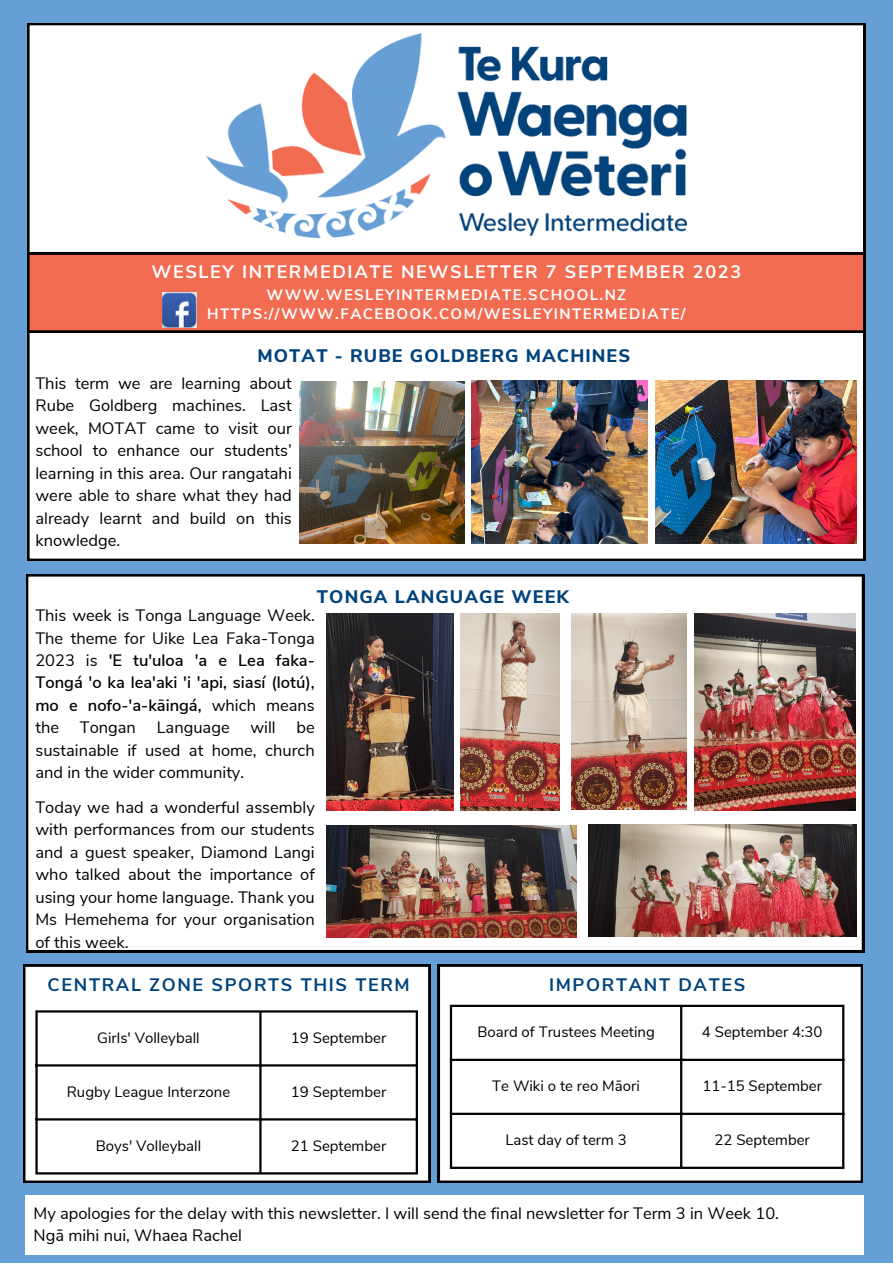
<style>
.page{position:relative;width:893px;height:1264px;background:#fff}
.page>*{position:absolute;margin:0;border:0;box-sizing:border-box;transform-origin:0 0}
.t1{font:800 18.15px "Nunito Sans";letter-spacing:.06em;color:#00437b}
.t2{font:700 18px "Nunito Sans";letter-spacing:.095em;color:#fff}
.t3{font:700 18px "Nunito Sans";letter-spacing:.095em;color:#00437b}
.t4{font:16.5px/22.5px "Nunito Sans";color:#000;text-align:justify}
.t5{font:15px "Nunito Sans";color:#000}
.t6{font:700 15px/19px "Nunito Sans";letter-spacing:.09em;color:#fff;text-align:center}
.s1{font-weight:600}
</style>
<div class="page">
<div style="left:0;top:0;width:892px;height:1262px;background:#669fd5"></div>
<div style="left:23px;top:964px;width:407px;height:218px;background:#fff"></div>
<div style="left:27px;top:333px;width:838px;height:228px;background:#fff"></div>
<div style="left:27px;top:23px;width:838px;height:230px;background:#fff"></div>
<img style="left:206px;top:33px;width:480px;height:205px">
<div style="left:25px;top:1195px;width:838px;height:59px;background:#fff"></div>
<div style="left:27px;top:253px;width:838px;height:79px;background:#f26c52"></div>
<img style="left:162px;top:293px;width:34px;height:35px">
<div style="left:26px;top:574px;width:837px;height:378px;background:#fff"></div>
<div style="left:438px;top:964px;width:424px;height:218px;background:#fff"></div>
<hr style="left:35px;top:1012px;width:3px;height:160px;background:#000">
<hr style="left:259px;top:1012px;width:2px;height:160px;background:#000">
<hr style="left:415px;top:1012px;width:3px;height:160px;background:#000">
<hr style="left:35px;top:1010px;width:383px;height:2px;background:#000">
<hr style="left:35px;top:1064px;width:383px;height:2px;background:#000">
<hr style="left:35px;top:1118px;width:383px;height:2px;background:#000">
<hr style="left:35px;top:1172px;width:383px;height:2px;background:#000">
<hr style="left:450px;top:1007px;width:2px;height:159px;background:#000">
<hr style="left:680px;top:1007px;width:2px;height:159px;background:#000">
<hr style="left:842px;top:1007px;width:2px;height:159px;background:#000">
<hr style="left:450px;top:1004px;width:394px;height:3px;background:#000">
<hr style="left:450px;top:1058px;width:394px;height:2px;background:#000">
<hr style="left:450px;top:1112px;width:394px;height:2px;background:#000">
<hr style="left:450px;top:1166px;width:394px;height:2px;background:#000">
<img style="left:655px;top:380px;width:201px;height:163px">
<img style="left:471px;top:380px;width:176px;height:163px">
<img style="left:299px;top:382px;width:165px;height:161px">
<img style="left:327px;top:613px;width:127px;height:198px">
<img style="left:460px;top:613px;width:99px;height:198px">
<img style="left:571px;top:613px;width:115px;height:196px">
<img style="left:327px;top:825px;width:249px;height:112px">
<img style="left:695px;top:613px;width:160px;height:198px">
<img style="left:589px;top:824px;width:267px;height:112px">
<p class="t2" style="left:151px;top:260px;width:591px">WESLEY INTERMEDIATE NEWSLETTER 7 SEPTEMBER 2023</p>
<p class="t6" style="left:207px;top:285px;width:480px">WWW.WESLEYINTERMEDIATE.SCHOOL.NZ<br>HTTPS://WWW.FACEBOOK.COM/WESLEYINTERMEDIATE/</p>
<p class="t2" style="left:150px;top:266px;width:593px">WESLEY INTERMEDIATE NEWSLETTER 02 DECEMBER 2022</p>
<p class="t1" style="left:257px;top:344px;width:374px">MOTAT - RUBE GOLDBERG MACHINES</p>
<p class="t4" style="left:35px;top:372px;width:258px">This term we are learning about Rube Goldberg machines. Last week, MOTAT came to visit our school to enhance our students’ learning in this area. Our rangatahi were able to share what they had already learnt and build on this knowledge.</p>
<p class="t1" style="left:317px;top:584px;width:253px">TONGA LANGUAGE WEEK</p>
<p class="t4" style="left:35px;top:604px;width:281px">This week is Tonga Language Week.<br>The theme for Uike Lea Faka-Tonga 2023 is <span class="s1">'E tu'uloa 'a e Lea faka-Tongá 'o ka lea'aki 'i 'api, siasí (lotú), mo e nofo-'a-kāingá,</span> which means the</p>
<p class="t4" style="left:35px;top:716px;width:281px;text-indent:261px">be sustainable if used at home, church and in the wider community.</p>
<p class="t4" style="left:35px;top:796px;width:281px">Today we had a wonderful assembly with performances from our students and a guest speaker, Diamond Langi who talked about the importance of using your home language. Thank you Ms Hemehema for your organisation of this week.</p>
<p class="t4" style="left:80px;top:716px;width:58px">Tongan</p>
<p class="t4" style="left:157px;top:716px;width:74px">Language</p>
<p class="t4" style="left:250px;top:716px;width:27px">will</p>
<p class="t3" style="left:48px;top:973px;width:363px">CENTRAL ZONE SPORTS THIS TERM</p>
<p class="t5" style="left:97px;top:1027px;width:104px">Girls' Volleyball</p>
<p class="t5" style="left:291px;top:1027px;width:97px">19 September</p>
<p class="t5" style="left:67px;top:1081px;width:165px">Rugby League Interzone</p>
<p class="t5" style="left:291px;top:1081px;width:97px">19 September</p>
<p class="t5" style="left:96px;top:1135px;width:107px">Boys' Volleyball</p>
<p class="t5" style="left:291px;top:1135px;width:97px">21 September</p>
<p class="t3" style="left:549px;top:973px;width:198px">IMPORTANT DATES</p>
<p class="t5" style="left:477px;top:1022px;width:179px">Board of Trustees Meeting</p>
<p class="t5" style="left:701px;top:1022px;width:122px">4 September 4:30</p>
<p class="t5" style="left:492px;top:1076px;width:149px">Te Wiki o te reo Māori</p>
<p class="t5" style="left:702px;top:1076px;width:121px">11-15 September</p>
<p class="t5" style="left:505px;top:1130px;width:123px">Last day of term 3</p>
<p class="t5" style="left:714px;top:1130px;width:97px">22 September</p>
<p class="t4" style="left:34px;top:1201px;width:746px">My apologies for the delay with this newsletter. I will send the final newsletter for Term 3 in Week 10.</p>
<p class="t4" style="left:34px;top:1224px;width:210px">Ngā mihi nui, Whaea Rachel</p>
</div>
